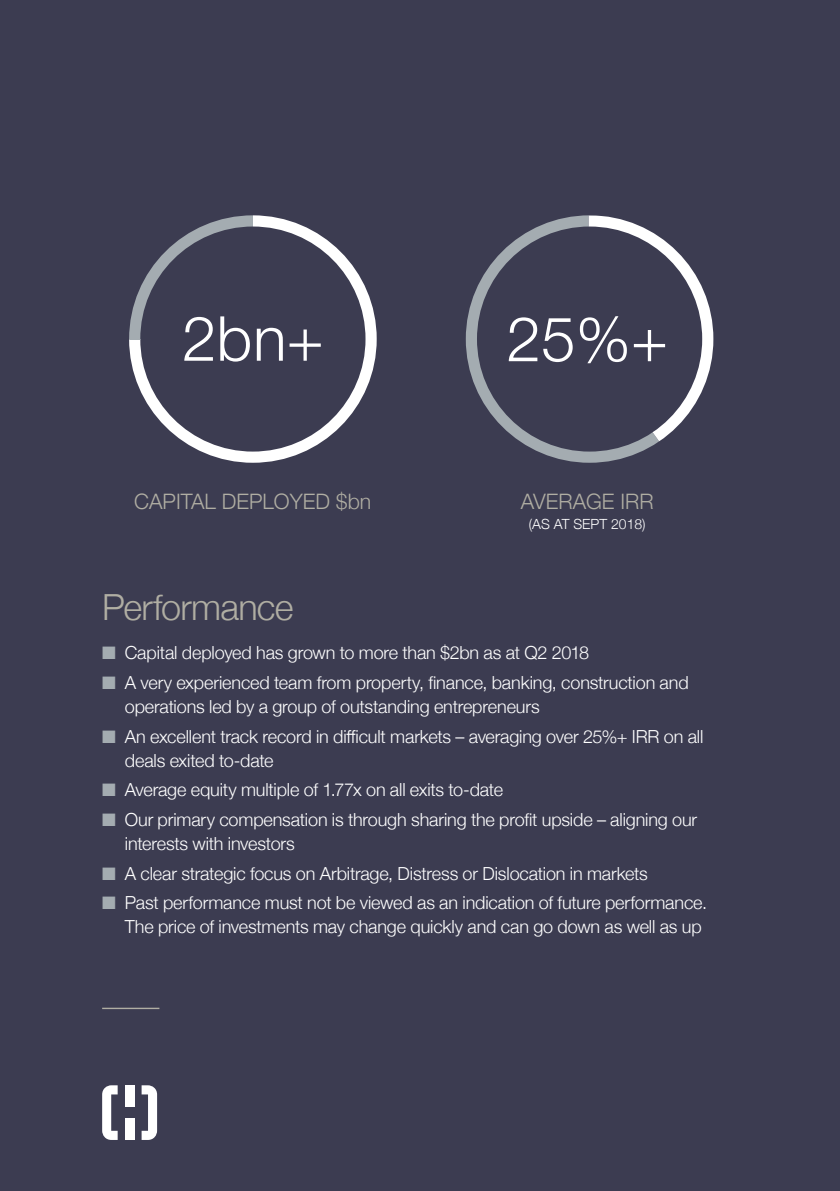
<style>
.page{position:relative;width:840px;height:1191px;background:#fff}
.page>*{position:absolute;margin:0;border:0;box-sizing:border-box;transform-origin:0 0}
.t1{font:300 62px "Helvetica Neue";color:#fff}
.t2{font:300 36px "Helvetica Neue";letter-spacing:-.02em;color:#b0aea3}
.t3{font:300 21.2px "Helvetica Neue";color:#b0aea3}
.t4{font:300 18px/24px "Helvetica Neue";letter-spacing:-.01em;color:#fff}
.t5{font:300 14px "Helvetica Neue";color:#fff}
.s1{color:#a4acb1}
</style>
<div class="page">
<div style="left:0;top:0;width:839px;height:1191px;background:#3c3c51"></div>
<svg style="left:102px;top:1085px;width:16px;height:55px"></svg>
<svg style="left:141px;top:1085px;width:16px;height:55px"></svg>
<div style="left:125px;top:1085px;width:9px;height:21px;background:#fff"></div>
<div style="left:125px;top:1119px;width:9px;height:21px;background:#fff"></div>
<hr style="left:102px;top:1007px;width:57px;height:2px;background:#b0aea3">
<div style="left:129px;top:215px;width:247px;height:248px;border:11px solid #fff;border-radius:50%"></div>
<svg style="left:129px;top:215px;width:124px;height:124px"></svg>
<div style="left:465px;top:215px;width:248px;height:248px;border:11px solid #a4acb1;border-radius:50%"></div>
<svg style="left:588px;top:215px;width:126px;height:248px"></svg>
<h1 class="t1" style="left:182px;top:288px;width:143px">2bn+</h1>
<h1 class="t1" style="left:506px;top:289px;width:163px">25%+</h1>
<p class="t3" style="left:134px;top:484px;width:238px">CAPITAL DEPLOYED $bn</p>
<h2 class="t2" style="left:102px;top:578px;width:193px">Performance</h2>
<p class="t3" style="left:520px;top:484px;width:134px">AVERAGE IRR</p>
<p class="t5" style="left:528px;top:512px;width:118px">(AS AT SEPT 2018)</p>
<p class="t4" style="left:102px;top:639px;width:488px"><span class="s1">■</span> Capital deployed has grown to more than $2bn as at Q2 2018</p>
<p class="t4" style="left:125px;top:669px;width:565px;text-indent:-23px"><span class="s1">■</span> A very experienced team from property, finance, banking, construction and operations led by a group of outstanding entrepreneurs</p>
<p class="t4" style="left:125px;top:723px;width:579px;text-indent:-23px"><span class="s1">■</span> An excellent track record in difficult markets – averaging over 25%+ IRR on all deals exited to-date</p>
<p class="t4" style="left:102px;top:776px;width:402px"><span class="s1">■</span> Average equity multiple of 1.77x on all exits to-date</p>
<p class="t4" style="left:125px;top:806px;width:573px;text-indent:-23px"><span class="s1">■</span> Our primary compensation is through sharing the profit upside – aligning our interests with investors</p>
<p class="t4" style="left:102px;top:860px;width:547px"><span class="s1">■</span> A clear strategic focus on Arbitrage, Distress or Dislocation in markets</p>
<p class="t4" style="left:102px;top:889px;width:606px;text-align:right"><span class="s1">■</span> Past performance must not be viewed as an indication of future performance.<br>The price of investments may change quickly and can go down as well as up</p>
</div>
